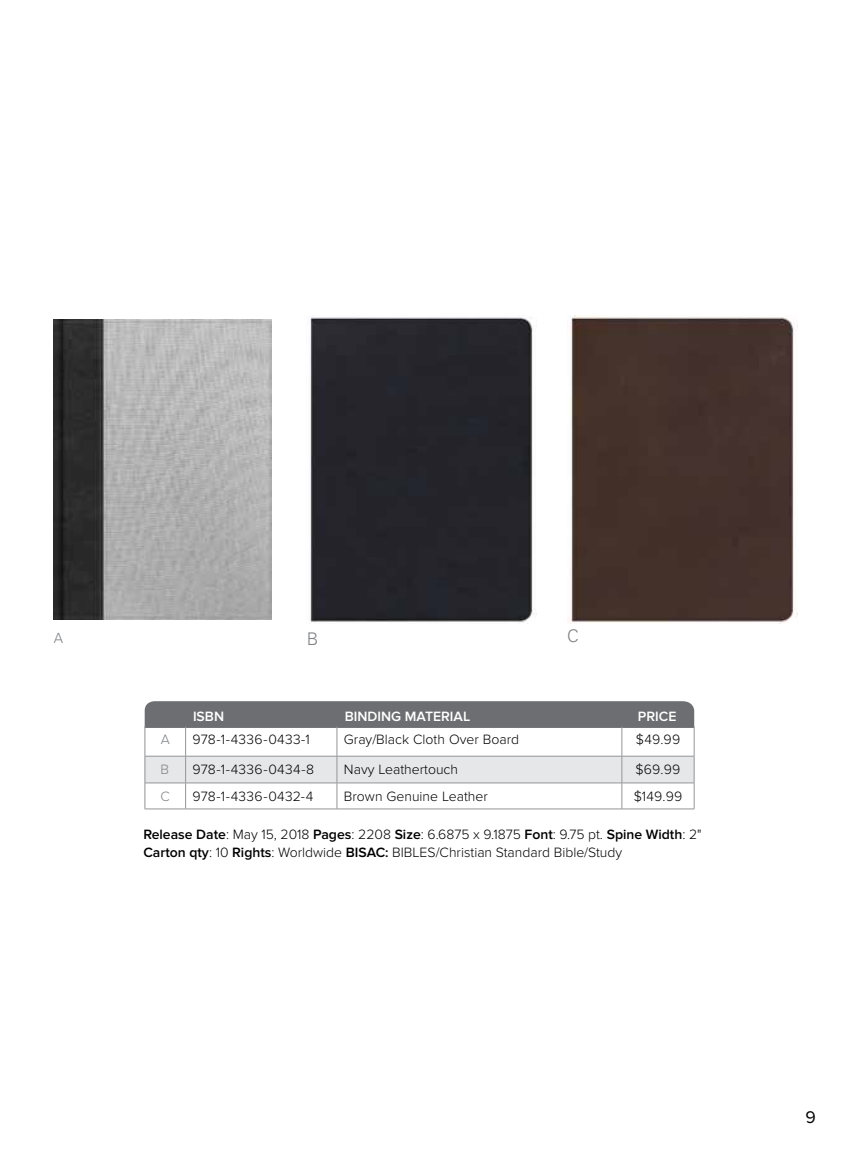
<style>
.page{position:relative;width:851px;height:1150px;background:#fff}
.page>*{position:absolute;margin:0;border:0;box-sizing:border-box;transform-origin:0 0}
.t1{font:17.5px "Proxima Nova";color:#000}
.t2{font:300 17.32px "Univers LT Std";color:#808285}
.t3{font:300 14px/18.4px "Proxima Nova";color:#000}
.t4{font:600 14px "Proxima Nova";color:#fff}
.t5{font:300 14px "Proxima Nova";color:#808285}
.t6{font:300 14px "Univers LT Std";color:#808285}
.s1{font-weight:600}
</style>
<div class="page">
<div style="left:145px;top:701px;width:549px;height:27px;background:#6d6e71"></div>
<hr style="left:185px;top:726px;width:1px;height:30px;background:#939598">
<hr style="left:336px;top:726px;width:1px;height:30px;background:#939598">
<hr style="left:621px;top:726px;width:1px;height:30px;background:#939598">
<hr style="left:693px;top:726px;width:1px;height:30px;background:#939598">
<hr style="left:145px;top:726px;width:1px;height:30px;background:#8f9194">
<svg style="left:145px;top:756px;width:549px;height:53px"></svg>
<img style="left:54px;top:319px;width:218px;height:301px">
<div style="left:310px;top:317px;width:227px;height:306px;background:#25252b"></div>
<img style="left:567px;top:316px;width:230px;height:307px">
<p class="t6" style="left:54px;top:629px;width:11px">A</p>
<p class="t2" style="left:307px;top:629px;width:13px">B</p>
<p class="t2" style="left:567px;top:626px;width:13px">C</p>
<p class="t4" style="left:193px;top:708px;width:33px">ISBN</p>
<p class="t4" style="left:345px;top:708px;width:127px">BINDING MATERIAL</p>
<p class="t4" style="left:637px;top:708px;width:40px">PRICE</p>
<p class="t5" style="left:161px;top:731px;width:11px">A</p>
<p class="t3" style="left:193px;top:730px;width:119px">978-1-4336-0433-1</p>
<p class="t3" style="left:344px;top:730px;width:177px">Gray/Black Cloth Over Board</p>
<p class="t3" style="left:635px;top:730px;width:46px">$49.99</p>
<p class="t5" style="left:161px;top:761px;width:10px">B</p>
<p class="t3" style="left:192px;top:760px;width:123px">978-1-4336-0434-8</p>
<p class="t3" style="left:344px;top:760px;width:116px">Navy Leathertouch</p>
<p class="t3" style="left:635px;top:760px;width:46px">$69.99</p>
<p class="t5" style="left:161px;top:788px;width:11px">C</p>
<p class="t3" style="left:192px;top:787px;width:122px">978-1-4336-0432-4</p>
<p class="t3" style="left:344px;top:787px;width:145px">Brown Genuine Leather</p>
<p class="t3" style="left:633px;top:787px;width:50px">$149.99</p>
<p class="t3" style="left:143px;top:825px;width:559px"><span class="s1">Release Date</span>: May 15, 2018 <span class="s1">Pages</span>: 2208 <span class="s1">Size</span>: 6.6875 x 9.1875 <span class="s1">Font</span>: 9.75 pt. <span class="s1">Spine Width</span>: 2"<br><span class="s1">Carton qty</span>: 10 <span class="s1">Rights</span>: Worldwide <span class="s1">BISAC:</span> BIBLES/Christian Standard Bible/Study</p>
<p class="t1" style="left:805px;top:1107px;width:12px">9</p>
</div>
